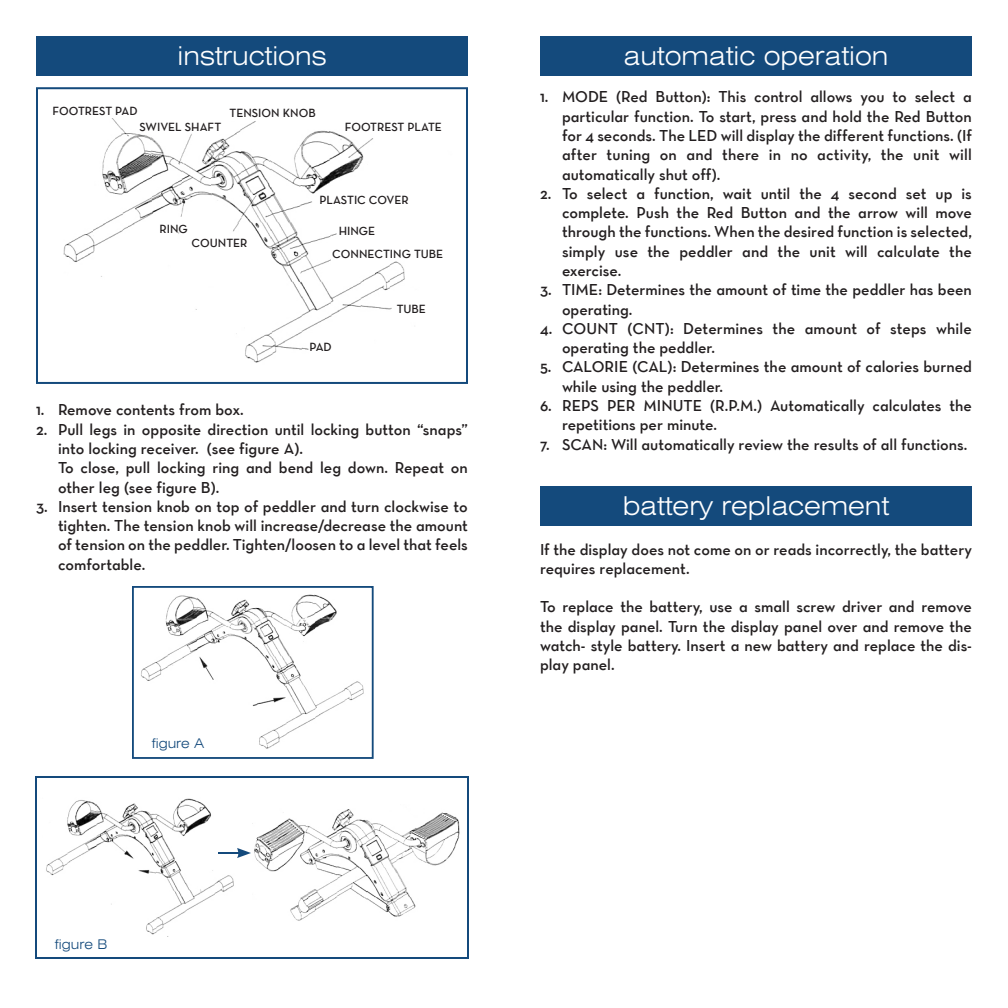
<style>
.page{position:relative;width:1008px;height:1008px;background:#fff}
.page>*{position:absolute;margin:0;border:0;box-sizing:border-box;transform-origin:0 0}
.t1{font:300 expanded 26px "Swiss 721 BT";color:#fff}
.Copy_of_Normal{font:16px/19.2px "Neutraface Text TT Demi Alt";color:#231f20}
.t2{font:300 expanded 13.4px "Swiss 721 BT";color:#144a7c}
.Copy_of_Normal-2{font:12px "Neutraface Text TT Demi Alt";color:#231f20}
</style>
<div class="page">
<div style="left:36px;top:36px;width:432px;height:39px;background:#144a7c"></div>
<img style="left:63px;top:118px;width:342px;height:245px">
<div style="left:36px;top:87px;width:432px;height:297px;border:2px solid #144a7c"></div>
<div style="left:331px;top:248px;width:19px;height:18px;background:#fff"></div>
<div style="left:170px;top:217px;width:20px;height:14px;background:#fff"></div>
<img style="left:141px;top:595px;width:223px;height:154px">
<div style="left:132px;top:586px;width:242px;height:173px;border:2px solid #144a7c"></div>
<img style="left:46px;top:798px;width:188px;height:139px">
<img style="left:254px;top:809px;width:206px;height:112px">
<hr style="left:218px;top:852px;width:22px;height:2px;background:#144a7c">
<svg style="left:237px;top:848px;width:14px;height:10px"></svg>
<div style="left:35px;top:776px;width:434px;height:183px;border:2px solid #144a7c"></div>
<div style="left:540px;top:36px;width:432px;height:39px;background:#144a7c"></div>
<div style="left:540px;top:486px;width:432px;height:39px;background:#144a7c"></div>
<p class="Copy_of_Normal-2" style="left:53px;top:103px;width:87px">FOOTREST PAD</p>
<p class="t1" style="left:178px;top:41px;width:150px">instructions</p>
<p class="Copy_of_Normal-2" style="left:230px;top:106px;width:88px">TENSION KNOB</p>
<p class="Copy_of_Normal-2" style="left:140px;top:120px;width:83px">SWIVEL SHAFT</p>
<p class="Copy_of_Normal-2" style="left:345px;top:120px;width:99px">FOOTREST PLATE</p>
<p class="Copy_of_Normal-2" style="left:159px;top:221px;width:30px">RING</p>
<p class="Copy_of_Normal-2" style="left:192px;top:235px;width:57px">COUNTER</p>
<p class="Copy_of_Normal-2" style="left:320px;top:192px;width:91px">PLASTIC COVER</p>
<p class="Copy_of_Normal-2" style="left:339px;top:223px;width:38px">HINGE</p>
<p class="Copy_of_Normal-2" style="left:332px;top:246px;width:113px">CONNECTING TUBE</p>
<p class="Copy_of_Normal-2" style="left:309px;top:339px;width:24px">PAD</p>
<p class="Copy_of_Normal-2" style="left:397px;top:302px;width:31px">TUBE</p>
<p class="Copy_of_Normal" style="left:36px;top:400px;width:209px">1. Remove contents from box.</p>
<p class="Copy_of_Normal" style="left:58px;top:420px;width:412px;text-indent:-22px">2. Pull legs in opposite direction until locking button “snaps” into locking receiver. (see figure A).</p>
<p class="Copy_of_Normal" style="left:58px;top:458px;width:411px">To close, pull locking ring and bend leg down. Repeat on other leg (see figure B).</p>
<p class="Copy_of_Normal" style="left:58px;top:497px;width:412px;text-align:justify;text-indent:-22px">3. Insert tension knob on top of peddler and turn clockwise to tighten. The tension knob will increase/decrease the amount of tension on the peddler. Tighten/loosen to a level that feels comfortable.</p>
<p class="t2" style="left:152px;top:735px;width:54px">figure A</p>
<p class="t1" style="left:624px;top:41px;width:266px">automatic operation</p>
<p class="Copy_of_Normal" style="left:562px;top:87px;width:412px;text-align:justify;text-indent:-22px">1. MODE (Red Button): This control allows you to select a particular function. To start, press and hold the Red Button for 4 seconds. The LED will display the different functions. (If after tuning on and there in no activity, the unit will automatically shut off).</p>
<p class="Copy_of_Normal" style="left:562px;top:184px;width:411px;text-align:justify;text-indent:-22px">2. To select a function, wait until the 4 second set up is complete. Push the Red Button and the arrow will move through the functions. When the desired function is selected, simply use the peddler and the unit will calculate the exercise.</p>
<p class="Copy_of_Normal" style="left:562px;top:280px;width:412px;text-indent:-22px">3. TIME: Determines the amount of time the peddler has been operating.</p>
<p class="Copy_of_Normal" style="left:562px;top:319px;width:411px;text-indent:-22px">4. COUNT (CNT): Determines the amount of steps while operating the peddler.</p>
<p class="Copy_of_Normal" style="left:562px;top:357px;width:411px;text-indent:-22px">5. CALORIE (CAL): Determines the amount of calories burned while using the peddler.</p>
<p class="Copy_of_Normal" style="left:562px;top:396px;width:412px;text-indent:-22px">6. REPS PER MINUTE (R.P.M.) Automatically calculates the repetitions per minute.</p>
<p class="Copy_of_Normal" style="left:540px;top:434px;width:429px">7. SCAN: Will automatically review the results of all functions.</p>
<p class="t1" style="left:623px;top:491px;width:268px">battery replacement</p>
<p class="Copy_of_Normal" style="left:540px;top:539px;width:433px">If the display does not come on or reads incorrectly, the battery requires replacement.</p>
<p class="Copy_of_Normal" style="left:540px;top:597px;width:434px;text-align:justify">To replace the battery, use a small screw driver and remove the display panel. Turn the display panel over and remove the watch- style battery. Insert a new battery and replace the dis&shy;play panel.</p>
<p class="t2" style="left:55px;top:936px;width:54px">figure B</p>
</div>
